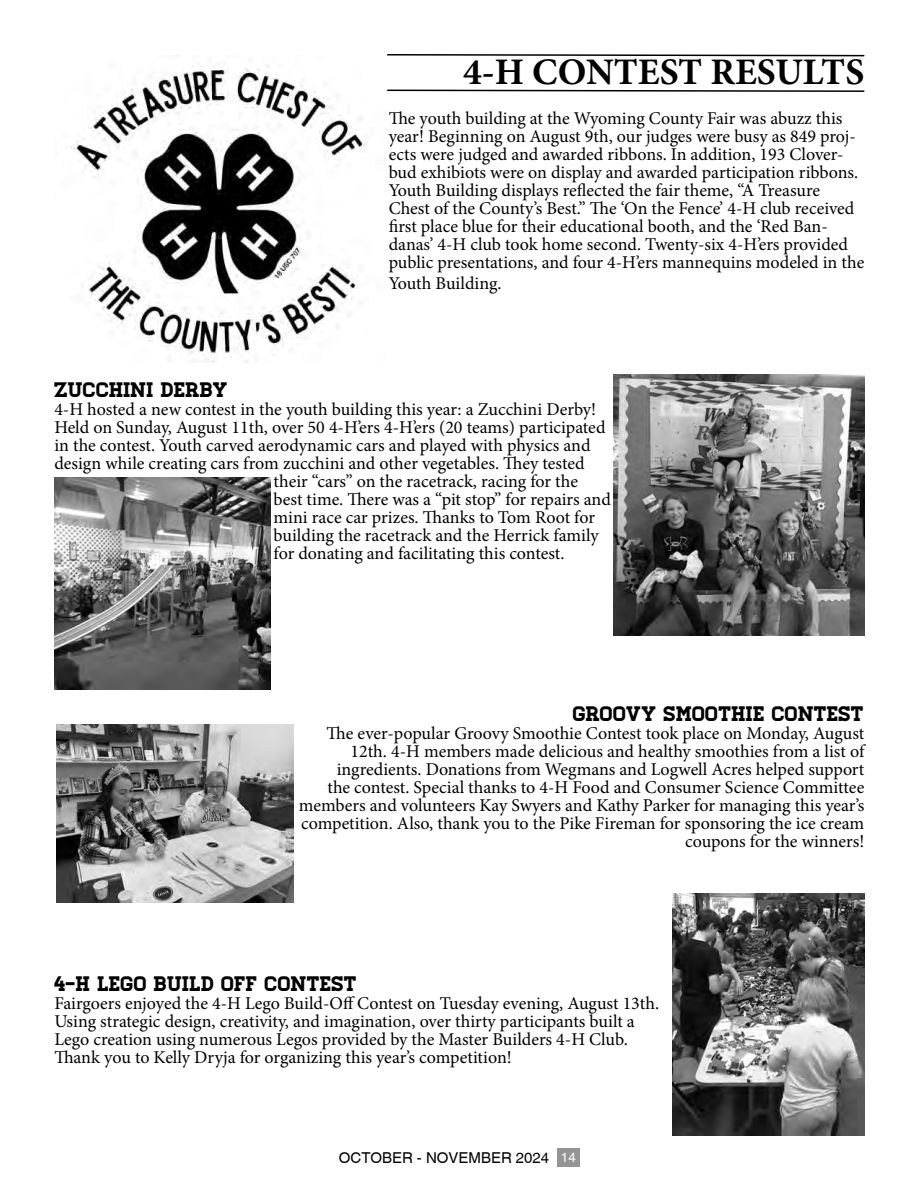
<style>
.page{position:relative;width:918px;height:1188px;background:#fff}
.page>*{position:absolute;margin:0;border:0;box-sizing:border-box;transform-origin:0 0}
.t1{font:700 37.5px "Minion Pro";color:#000}
.t2{font:21px "Homestead";color:#000}
.t3{font:18px/18px "Minion Pro";color:#000}
.t4{font:15px "Helonia";color:#000}
.s1{font-size:13.5px;color:#fff}
</style>
<div class="page">
<div style="left:557px;top:1148px;width:23px;height:19px;background:#949494"></div>
<img style="left:70px;top:66px;width:297px;height:297px">
<svg style="left:387px;top:89px;width:478px;height:3px"></svg>
<svg style="left:387px;top:54px;width:478px;height:3px"></svg>
<img style="left:613px;top:375px;width:251px;height:261px">
<img style="left:54px;top:477px;width:217px;height:213px">
<img style="left:57px;top:724px;width:237px;height:178px">
<img style="left:673px;top:894px;width:191px;height:241px">
<p class="t1" style="left:463px;top:46px;width:403px">4-H CONTEST RESULTS</p>
<p class="t3" style="left:389px;top:109px;width:477px">The youth building at the Wyoming County Fair was abuzz this year! Beginning on August 9th, our judges were busy as 849 proj&shy;ects were judged and awarded ribbons. In addition, 193 Clover&shy;bud exhibiots were on display and awarded participation ribbons.<br>Youth Building displays reflected the fair theme, “A Treasure Chest of the County’s Best.” The ‘On the Fence’ 4-H club received first place blue for their educational booth, and the ‘Red Ban&shy;danas’ 4-H club took home second. Twenty-six 4-H’ers provided public presentations, and four 4-H’ers mannequins modeled in the</p>
<p class="t3" style="left:389px;top:275px;width:114px">Youth Building.</p>
<p class="t2" style="left:54px;top:378px;width:175px">ZUCCHINI DERBY</p>
<p class="t3" style="left:54px;top:401px;width:543px">4-H hosted a new contest in the youth building this year: a Zucchini Derby!</p>
<p class="t3" style="left:54px;top:419px;width:553px">Held on Sunday, August 11th, over 50 4-H’ers 4-H’ers (20 teams) participated</p>
<p class="t3" style="left:54px;top:437px;width:538px">in the contest. Youth carved aerodynamic cars and played with physics and</p>
<p class="t3" style="left:54px;top:455px;width:532px">design while creating cars from zucchini and other vegetables. They tested</p>
<p class="t3" style="left:274px;top:473px;width:306px">their “cars” on the racetrack, racing for the</p>
<p class="t3" style="left:274px;top:491px;width:339px">best time. There was a “pit stop” for repairs and</p>
<p class="t3" style="left:274px;top:509px;width:323px">mini race car prizes. Thanks to Tom Root for</p>
<p class="t3" style="left:274px;top:527px;width:327px">building the racetrack and the Herrick family</p>
<p class="t3" style="left:274px;top:545px;width:293px">for donating and facilitating this contest.</p>
<p class="t2" style="left:573px;top:702px;width:293px">GROOVY SMOOTHIE CONTEST</p>
<p class="t3" style="left:299px;top:725px;width:567px;text-align:right">The ever-popular Groovy Smoothie Contest took place on Monday, August 12th. 4-H members made delicious and healthy smoothies from a list of ingredients. Donations from Wegmans and Logwell Acres helped support<br>the contest. Special thanks to 4-H Food and Consumer Science Committee members and volunteers Kay Swyers and Kathy Parker for managing this year’s competition. Also, thank you to the Pike Fireman for sponsoring the ice cream coupons for the winners!</p>
<p class="t2" style="left:54px;top:972px;width:304px">4-H LEGO BUILD OFF CONTEST</p>
<p class="t3" style="left:54px;top:995px;width:606px">Fairgoers enjoyed the 4-H Lego Build-Off Contest on Tuesday evening, August 13th.<br>Using strategic design, creativity, and imagination, over thirty participants built a Lego creation using numerous Legos provided by the Master Builders 4-H Club.<br>Thank you to Kelly Dryja for organizing this year’s competition!</p>
<p class="t4" style="left:339px;top:1149px;width:238px">OCTOBER - NOVEMBER 2024 <span class="s1">14</span></p>
</div>
